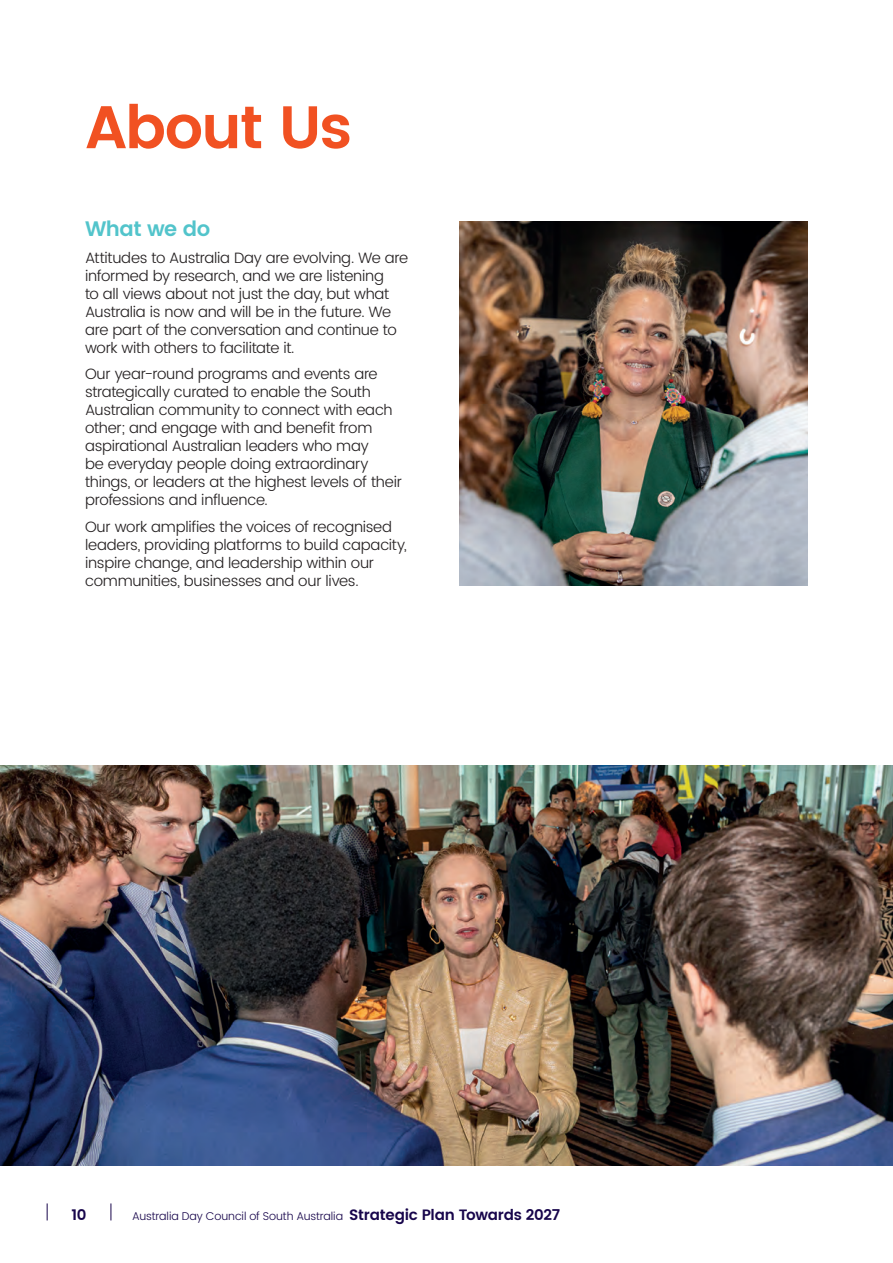
<style>
.page{position:relative;width:893px;height:1263px;background:#fff}
.page>*{position:absolute;margin:0;border:0;box-sizing:border-box;transform-origin:0 0}
.ADC_Heading{font:600 60px "Poppins";letter-spacing:-.03em;color:#f15122}
.ADC_Sub_Heading{font:600 21px "Poppins";letter-spacing:-.025em;color:#52c4cb}
.ADC_Body_Text{font:300 15px/18px "Poppins";letter-spacing:-.02em;color:#231f20}
.ADC_Heading-2{font:600 15px "Poppins";color:#17054b}
.ADC_Heading-3{font:300 11.25px "Poppins";letter-spacing:-.01em;color:#17054b}
.s1{font-weight:600;font-size:15px}
</style>
<div class="page">
<svg style="left:111px;top:1203px;width:1px;height:17px"></svg>
<svg style="left:47px;top:1203px;width:1px;height:17px"></svg>
<img style="left:0;top:765px;width:893px;height:400px">
<img style="left:459px;top:221px;width:349px;height:364px">
<p class="ADC_Heading" style="left:85px;top:82px;width:269px">About Us</p>
<p class="ADC_Sub_Heading" style="left:85px;top:212px;width:127px">What we do</p>
<p class="ADC_Body_Text" style="left:85px;top:249px;width:325px">Attitudes to Australia Day are evolving. We are informed by research, and we are listening<br>to all views about not just the day, but what Australia is now and will be in the future. We are part of the conversation and continue to work with others to facilitate it.</p>
<p class="ADC_Body_Text" style="left:85px;top:365px;width:318px">Our year-round programs and events are strategically curated to enable the South Australian community to connect with each other; and engage with and benefit from aspirational Australian leaders who may<br>be everyday people doing extraordinary things, or leaders at the highest levels of their professions and influence.</p>
<p class="ADC_Body_Text" style="left:85px;top:518px;width:323px">Our work amplifies the voices of recognised leaders, providing platforms to build capacity, inspire change, and leadership within our communities, businesses and our lives.</p>
<p class="ADC_Heading-2" style="left:71px;top:1204px;width:17px">10</p>
<p class="ADC_Heading-3" style="left:132px;top:1208px;width:429px">Australia Day Council of South Australia <span class="s1">Strategic Plan Towards 2027</span></p>
</div>
